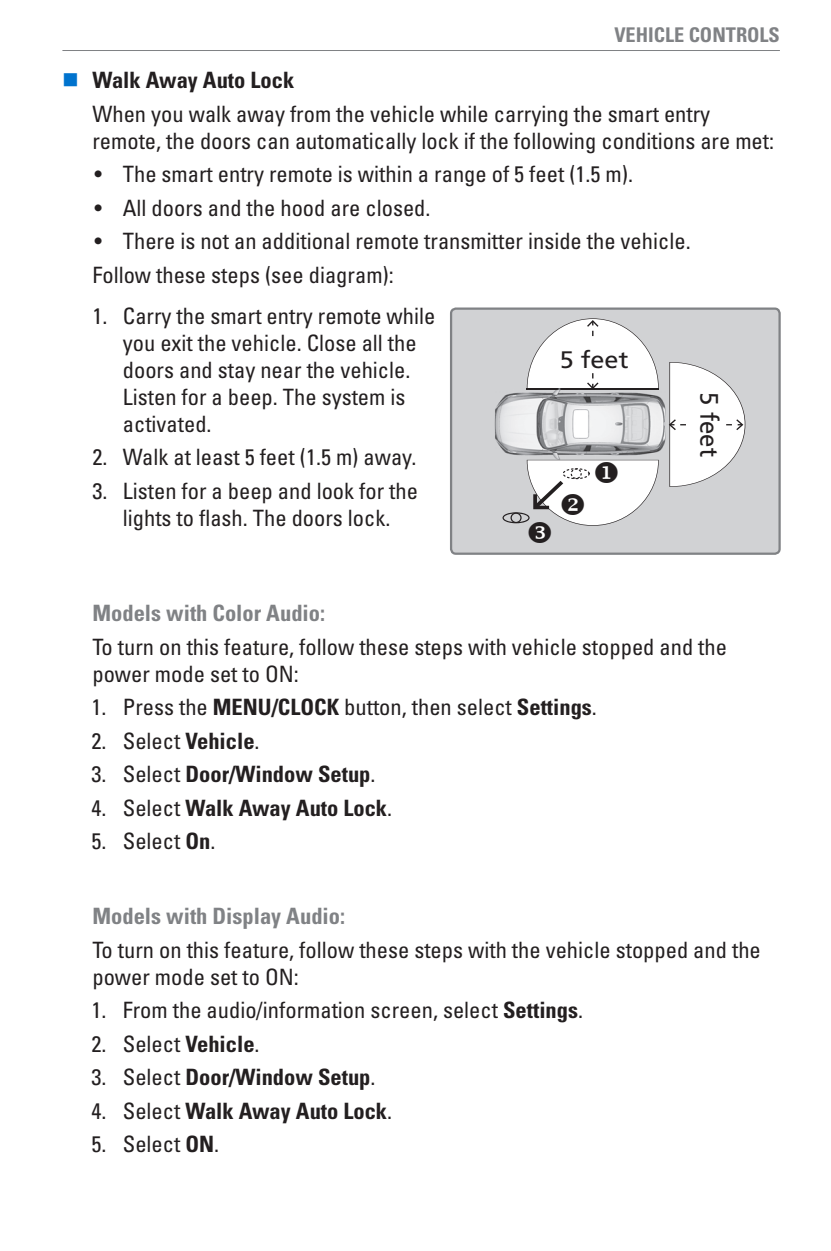
<style>
.page{position:relative;width:831px;height:1251px;background:#fff}
.page>*{position:absolute;margin:0;border:0;box-sizing:border-box;transform-origin:0 0}
.t1{font:25.2px "Frutiger LT Std";color:#231f20;scale:.95 1}
.t2{font:23.85px "Frutiger LT Std";color:#231f20;scale:1.06 1}
.level_2_paragraph{font:condensed 22.5px/27px "Univers LT Std";color:#231f20}
.level_2_header{font:700 condensed 22.5px "Univers LT Std";color:#231f20}
.level_2_gray_header{font:700 condensed 22.5px "Univers LT Std";color:#808285}
.t3{font:700 condensed 20.25px "Univers LT Std";color:#808285}
.s1{color:#0073ce}
.s2{font-weight:700}
.s3{font-weight:400}
</style>
<div class="page">
<hr style="left:62px;top:50px;width:717px;height:1px;background:#808285">
<div style="left:451px;top:308px;width:328px;height:245px;background:#d1d2d4;border-radius:5px"></div>
<img style="left:494px;top:389px;width:171px;height:70px">
<img style="left:526px;top:389px;width:132px;height:1px">
<svg style="left:669px;top:362px;width:76px;height:125px"></svg>
<svg style="left:526px;top:318px;width:132px;height:71px"></svg>
<div style="left:691px;top:393px;width:30px;height:57px;background:#fff"></div>
<div style="left:562px;top:341px;width:60px;height:30px;background:#fff"></div>
<div style="left:450px;top:307px;width:330px;height:247px;border:2px solid #808285;border-radius:5px"></div>
<svg style="left:502px;top:459px;width:156px;height:81px"></svg>
<p class="t3" style="left:614px;top:22px;width:22px">Vehicle</p>
<p class="t3" style="left:688px;top:22px;width:24px">Controls</p>
<h3 class="level_2_header" style="left:62px;top:66px;width:234px"><span class="s1">■</span> Walk Away Auto Lock</h3>
<h1 class="level_2_paragraph" style="left:92px;top:100px;width:683px">When you walk away from the vehicle while carrying the smart entry remote, the doors can automatically lock if the following conditions are met:</h1>
<p class="level_2_paragraph" style="left:94px;top:160px;width:540px">• The smart entry remote is within a range of 5 feet (1.5 m).</p>
<p class="level_2_paragraph" style="left:94px;top:194px;width:337px">• All doors and the hood are closed.</p>
<p class="level_2_paragraph" style="left:94px;top:227px;width:597px">• There is not an additional remote transmitter inside the vehicle.</p>
<h1 class="level_2_paragraph" style="left:92px;top:261px;width:303px">Follow these steps (see diagram):</h1>
<p class="level_2_paragraph" style="left:123px;top:302px;width:314px;text-indent:-30px">1. Carry the smart entry remote while you exit the vehicle. Close all the doors and stay near the vehicle.<br>Listen for a beep. The system is activated.</p>
<p class="level_2_paragraph" style="left:92px;top:443px;width:325px">2. Walk at least 5 feet (1.5 m) away.</p>
<p class="level_2_paragraph" style="left:92px;top:477px;width:327px;text-align:center">3. Listen for a beep and look for the lights to flash. The doors lock.</p>
<p class="t2" style="left:559px;top:345px;width:66px">5 feet</p>
<p class="t1" style="left:723px;top:392px;width:70px;rotate:90deg">5 feet</p>
<p class="level_2_gray_header" style="left:92px;top:599px;width:234px">Models with Color Audio:</p>
<h1 class="level_2_paragraph" style="left:92px;top:632px;width:636px">To turn on this feature, follow these steps with vehicle stopped and the power mode set to ON:</h1>
<p class="level_2_paragraph" style="left:92px;top:693px;width:506px">1. Press the <span class="s2">MENU/CLOCK</span> button, then select <span class="s2">Settings</span>.</p>
<p class="level_2_paragraph" style="left:92px;top:726px;width:169px">2. Select <span class="s2">Vehicle</span>.</p>
<p class="level_2_header" style="left:92px;top:760px;width:285px"><span class="s3">3. Select</span> Door/Window Setup<span class="s3">.</span></p>
<p class="level_2_header" style="left:92px;top:793px;width:302px"><span class="s3">4. Select</span> Walk Away Auto Lock<span class="s3">.</span></p>
<p class="level_2_paragraph" style="left:92px;top:827px;width:125px">5. Select <span class="s2">On</span>.</p>
<p class="level_2_gray_header" style="left:92px;top:902px;width:254px">Models with Display Audio:</p>
<h1 class="level_2_paragraph" style="left:92px;top:935px;width:669px">To turn on this feature, follow these steps with the vehicle stopped and the power mode set to ON:</h1>
<p class="level_2_paragraph" style="left:92px;top:996px;width:493px">1. From the audio/information screen, select <span class="s2">Settings</span>.</p>
<p class="level_2_paragraph" style="left:92px;top:1029px;width:169px">2. Select <span class="s2">Vehicle</span>.</p>
<p class="level_2_header" style="left:92px;top:1063px;width:285px"><span class="s3">3. Select</span> Door/Window Setup<span class="s3">.</span></p>
<p class="level_2_header" style="left:92px;top:1096px;width:302px"><span class="s3">4. Select</span> Walk Away Auto Lock<span class="s3">.</span></p>
<p class="level_2_paragraph" style="left:92px;top:1130px;width:129px">5. Select <span class="s2">ON</span>.</p>
</div>
